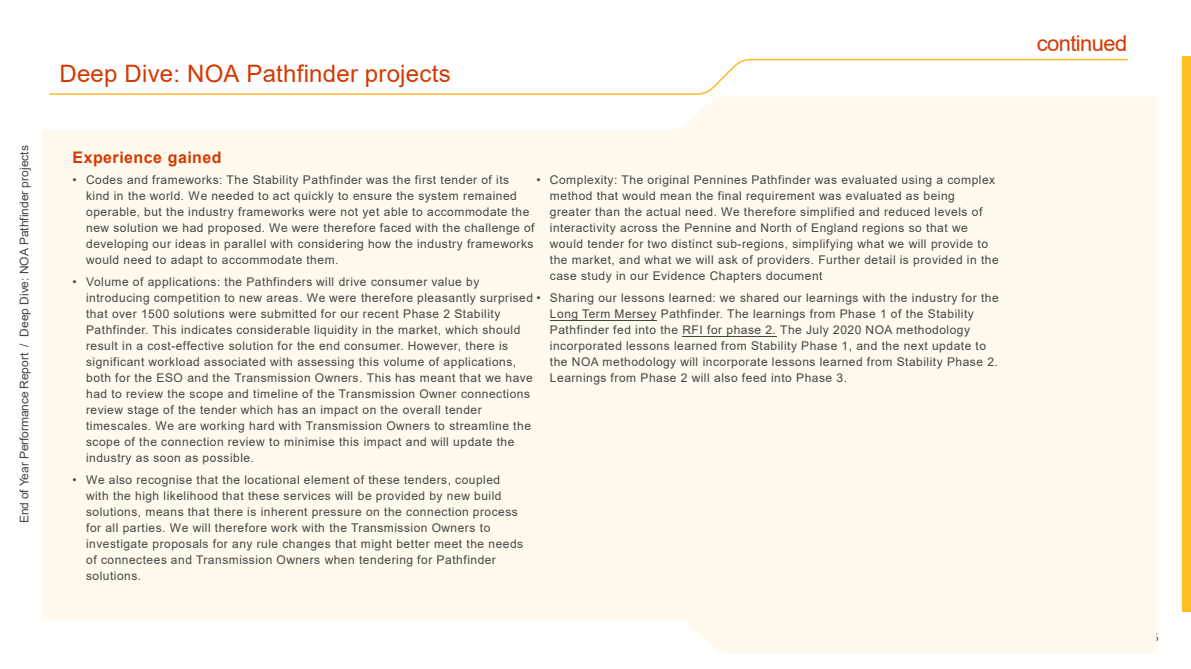
<style>
.page{position:relative;width:1191px;height:669px;background:#fff}
.page>*{position:absolute;margin:0;border:0;box-sizing:border-box;transform-origin:0 0}
.t1{font:24px "Arial";letter-spacing:.01em;color:#d43900}
.t2{font:22px "Arial";letter-spacing:-.025em;color:#d43900}
.t3{font:700 16px "Arial";letter-spacing:.03em;color:#d43900}
.t4{font:12px/16px "Arial";letter-spacing:.045em;color:#454546}
.t5{font:12px "Arial";letter-spacing:-.005em;color:#454546}
.t6{font:12px "Calibri";color:#454546}
</style>
<div class="page">
<div style="left:1182px;top:57px;width:9px;height:555px;background:#ffbf22"></div>
<svg style="left:49px;top:58px;width:1080px;height:37px"></svg>
<div style="left:42px;top:97px;width:1115px;height:556px;background:#fffaed"></div>
<hr style="left:550px;top:320px;width:107px;height:1px;background:#454546">
<hr style="left:682px;top:336px;width:94px;height:1px;background:#454546">
<p class="t5" style="left:16px;top:523px;width:380px;rotate:-90deg">End of Year Performance Report / Deep Dive: NOA Pathfinder projects</p>
<h1 class="t1" style="left:59px;top:57px;width:393px">Deep Dive: NOA Pathfinder projects</h1>
<p class="t3" style="left:73px;top:146px;width:151px">Experience gained</p>
<p class="t4" style="left:86px;top:172px;width:450px;text-indent:-14px">• Codes and frameworks: The Stability Pathfinder was the first tender of its kind in the world. We needed to act quickly to ensure the system remained operable, but the industry frameworks were not yet able to accommodate the new solution we had proposed. We were therefore faced with the challenge of developing our ideas in parallel with considering how the industry frameworks would need to adapt to accommodate them.</p>
<p class="t4" style="left:86px;top:274px;width:914px;text-indent:-14px">• Volume of applications: the Pathfinders will drive consumer value by<br>introducing competition to new areas. We were therefore pleasantly surprised • Sharing our lessons learned: we shared our learnings with the industry for the that over 1500 solutions were submitted for our recent Phase 2 Stability<br>Pathfinder. This indicates considerable liquidity in the market, which should<br>result in a cost-effective solution for the end consumer. However, there is<br>significant workload associated with assessing this volume of applications,<br>both for the ESO and the Transmission Owners. This has meant that we have<br>had to review the scope and timeline of the Transmission Owner connections<br>review stage of the tender which has an impact on the overall tender<br>timescales. We are working hard with Transmission Owners to streamline the<br>scope of the connection review to minimise this impact and will update the<br>industry as soon as possible.</p>
<p class="t4" style="left:86px;top:472px;width:439px;text-indent:-14px">• We also recognise that the locational element of these tenders, coupled with the high likelihood that these services will be provided by new build solutions, means that there is inherent pressure on the connection process for all parties. We will therefore work with the Transmission Owners to investigate proposals for any rule changes that might better meet the needs of connectees and Transmission Owners when tendering for Pathfinder solutions.</p>
<p class="t4" style="left:550px;top:172px;width:450px;text-indent:-14px">• Complexity: The original Pennines Pathfinder was evaluated using a complex method that would mean the final requirement was evaluated as being greater than the actual need. We therefore simplified and reduced levels of interactivity across the Pennine and North of England regions so that we would tender for two distinct sub-regions, simplifying what we will provide to the market, and what we will ask of providers. Further detail is provided in the case study in our Evidence Chapters document</p>
<p class="t4" style="left:550px;top:306px;width:449px">Long Term Mersey Pathfinder. The learnings from Phase 1 of the Stability Pathfinder fed into the RFI for phase 2. The July 2020 NOA methodology incorporated lessons learned from Stability Phase 1, and the next update to the NOA methodology will incorporate lessons learned from Stability Phase 2.<br>Learnings from Phase 2 will also feed into Phase 3.</p>
<p class="t2" style="left:1037px;top:28px;width:92px">continued</p>
<p class="t6" style="left:1147px;top:629px;width:14px">35</p>
</div>
